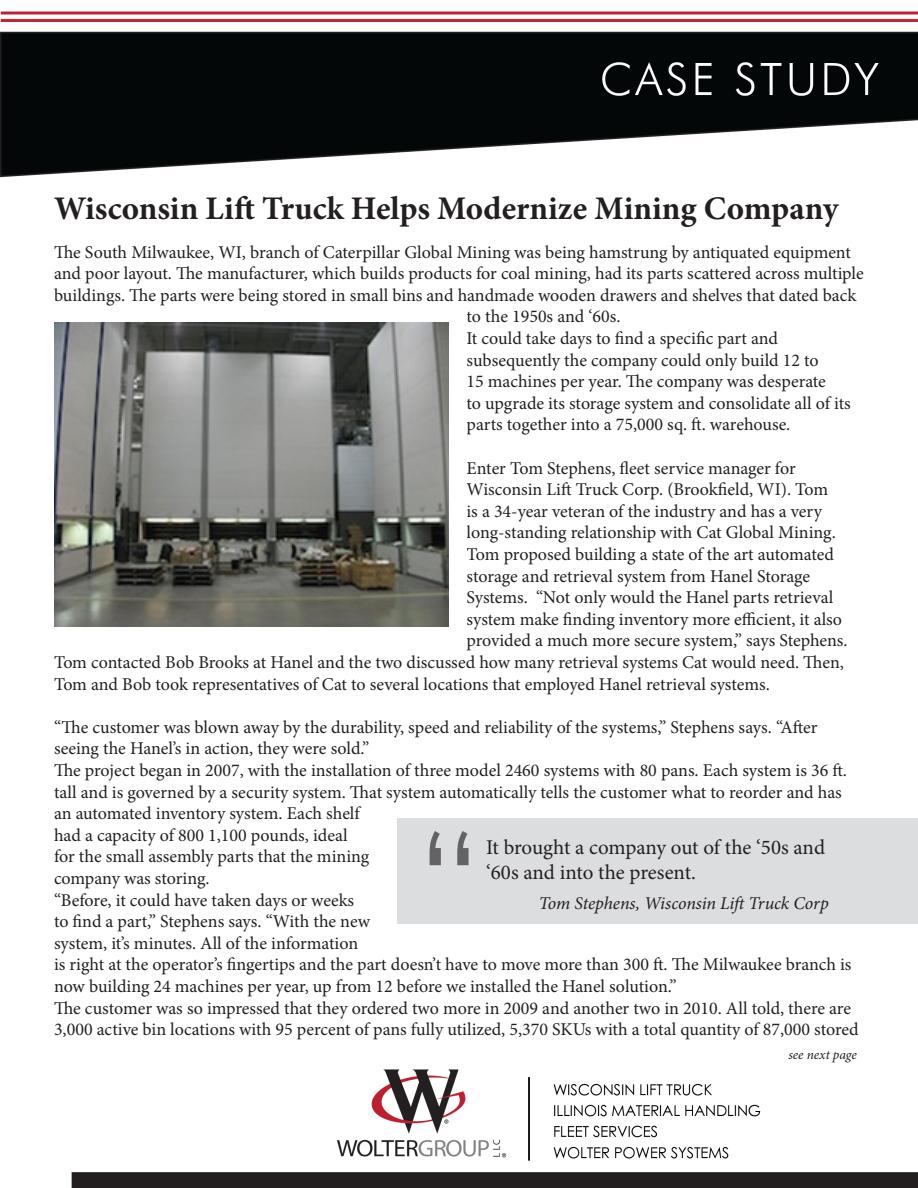
<style>
.page{position:relative;width:918px;height:1188px;background:#fff}
.page>*{position:absolute;margin:0;border:0;box-sizing:border-box;transform-origin:0 0}
.t1{font:127.5px "Century Gothic";color:#636366}
.t2{font:700 33px "Minion Pro";color:#231f20}
.t3{font:21px/25.2px "Minion Pro";letter-spacing:-.005em;color:#231f20}
.t4{font:18px/21.6px "Minion Pro";letter-spacing:-.005em;color:#231f20}
.t5{font:italic 18px "Minion Pro";letter-spacing:-.01em;color:#231f20}
.t6{font:italic 13.5px "Minion Pro";color:#231f20}
</style>
<div class="page">
<img style="left:0;top:11px;width:918px;height:1177px">
<div style="left:65px;top:313px;width:402px;height:326px;background:#fff"></div>
<img style="left:55px;top:323px;width:393px;height:303px">
<div style="left:376px;top:813px;width:488px;height:116px;background:#fff"></div>
<div style="left:397px;top:818px;width:521px;height:106px;background:#dcdddf"></div>
<p class="t2" style="left:54px;top:185px;width:786px">Wisconsin Lift Truck Helps Modernize Mining Company</p>
<p class="t4" style="left:54px;top:241px;width:798px">The South Milwaukee, WI, branch of Caterpillar Global Mining was being hamstrung by antiquated equipment</p>
<p class="t4" style="left:54px;top:263px;width:811px">and poor layout. The manufacturer, which builds products for coal mining, had its parts scattered across multiple</p>
<p class="t4" style="left:54px;top:284px;width:804px">buildings. The parts were being stored in small bins and handmade wooden drawers and shelves that dated back</p>
<p class="t4" style="left:467px;top:306px;width:155px">to the 1950s and ‘60s.</p>
<p class="t4" style="left:467px;top:328px;width:386px">It could take days to find a specific part and subsequently the company could only build 12 to<br>15 machines per year. The company was desperate<br>to upgrade its storage system and consolidate all of its parts together into a 75,000 sq. ft. warehouse.</p>
<p class="t4" style="left:467px;top:457px;width:383px">Enter Tom Stephens, fleet service manager for Wisconsin Lift Truck Corp. (Brookfield, WI). Tom<br>is a 34-year veteran of the industry and has a very long-standing relationship with Cat Global Mining.<br>Tom proposed building a state of the art automated storage and retrieval system from Hanel Storage Systems. “Not only would the Hanel parts retrieval system make finding inventory more efficient, it also provided a much more secure system,” says Stephens.</p>
<p class="t4" style="left:54px;top:652px;width:792px">Tom contacted Bob Brooks at Hanel and the two discussed how many retrieval systems Cat would need. Then,<br>Tom and Bob took representatives of Cat to several locations that employed Hanel retrieval systems.</p>
<p class="t4" style="left:54px;top:716px;width:765px">“The customer was blown away by the durability, speed and reliability of the systems,” Stephens says. “After seeing the Hanel’s in action, they were sold.”</p>
<p class="t4" style="left:54px;top:760px;width:795px">The project began in 2007, with the installation of three model 2460 systems with 80 pans. Each system is 36 ft. tall and is governed by a security system. That system automatically tells the customer what to reorder and has an automated inventory system. Each shelf<br>had a capacity of 800 1,100 pounds, ideal<br>for the small assembly parts that the mining<br>company was storing.</p>
<p class="t4" style="left:54px;top:889px;width:799px">“Before, it could have taken days or weeks<br>to find a part,” Stephens says. “With the new<br>system, it’s minutes. All of the information<br>is right at the operator’s fingertips and the part doesn’t have to move more than 300 ft. The Milwaukee branch is now building 24 machines per year, up from 12 before we installed the Hanel solution.”</p>
<p class="t4" style="left:54px;top:997px;width:806px">The customer was so impressed that they ordered two more in 2009 and another two in 2010. All told, there are<br>3,000 active bin locations with 95 percent of pans fully utilized, 5,370 SKUs with a total quantity of 87,000 stored</p>
<p class="t1" style="left:417px;top:790px;width:66px">“</p>
<p class="t3" style="left:486px;top:835px;width:340px">It brought a company out of the ‘50s and ‘60s and into the present.</p>
<p class="t5" style="left:539px;top:891px;width:292px">Tom Stephens, Wisconsin Lift Truck Corp</p>
<p class="t6" style="left:788px;top:1046px;width:70px">see next page</p>
</div>
